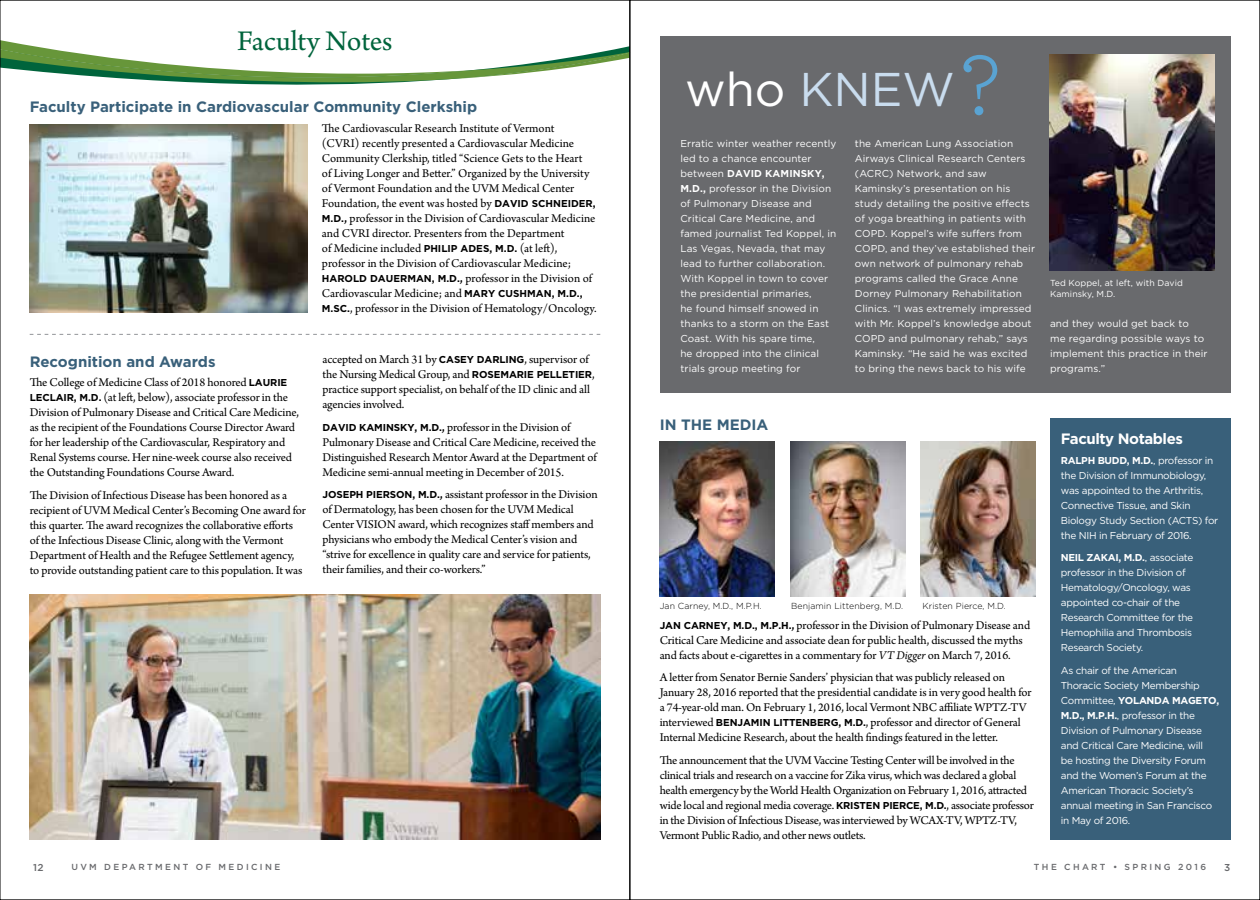
<style>
.page{position:relative;width:1260px;height:900px;background:#fff}
.page>*{position:absolute;margin:0;border:0;box-sizing:border-box;transform-origin:0 0}
.t1{font:47.25px "Gotham";color:#c9dcee}
.t2{font:30px "Arno Pro";letter-spacing:-.005em;color:#00643c}
.t3{font:700 15px "Gotham";color:#39607a}
.t4{font:700 15px "Gotham";letter-spacing:-.03em;color:#fff}
.t5{font:12.5px/15px "Arno Pro";letter-spacing:-.01em;color:#000}
.t6{font:10px/15px "Gotham";letter-spacing:.01em;color:#fff}
.t7{font:10px/15px "Gotham";letter-spacing:-.03em;color:#fff}
.t8{font:700 10px "Gotham";letter-spacing:-.01em;color:#000}
.t9{font:700 10px "Gotham";letter-spacing:-.03em;color:#fff}
.t10{font:500 10px "Gotham";color:#696a6d}
.t11{font:300 8.75px "Gotham";letter-spacing:.01em;color:#000}
.t12{font:500 8.75px "Gotham";letter-spacing:.27em;color:#696a6d}
.t13{font:8.75px/11.2px "Gotham";letter-spacing:.01em;color:#fff}
.s1{font-family:"Gotham";font-weight:700;font-size:10px}
.s2{font-weight:700}
.s3{color:#fff}
.s4{font-style:italic}
</style>
<div class="page">
<svg style="left:2px;top:40px;width:626px;height:45px"></svg>
<div style="left:660px;top:36px;width:570px;height:356px;background:#696a6d"></div>
<svg style="left:963px;top:55px;width:34px;height:60px"></svg>
<img style="left:1049px;top:55px;width:165px;height:216px">
<div style="left:1050px;top:419px;width:180px;height:421px;background:#39607a"></div>
<img style="left:920px;top:441px;width:115px;height:155px">
<img style="left:660px;top:441px;width:114px;height:155px">
<img style="left:791px;top:441px;width:114px;height:155px">
<img style="left:30px;top:124px;width:278px;height:188px">
<img style="left:30px;top:594px;width:570px;height:246px">
<svg style="left:30px;top:334px;width:570px;height:1px"></svg>
<h2 class="t2" style="left:237px;top:24px;width:157px">Faculty Notes</h2>
<p class="t3" style="left:30px;top:98px;width:449px">FACULTY PARTICIPATE IN CARDIOVASCULAR COMMUNITY CLERKSHIP</p>
<p class="t5" style="left:322px;top:121px;width:269px">The Cardiovascular Research Institute of Vermont (CVRI) recently presented a Cardiovascular Medicine Community Clerkship, titled “Science Gets to the Heart of Living Longer and Better.” Organized by the University of Vermont Foundation and the UVM Medical Center Foundation, the event was hosted by <span class="s1">DAVID</span></p>
<p class="t8" style="left:532px;top:197px;width:37px">SCHNEIDER</p>
<p class="t8" style="left:593px;top:197px;width:4px">,</p>
<p class="t5" style="left:322px;top:211px;width:275px"><span class="s1">M.D.</span><span class="s2">,</span> professor in the Division of Cardiovascular Medicine and CVRI director. Presenters from the Department<br>of Medicine included <span class="s1">PHILIP</span></p>
<p class="t5" style="left:322px;top:241px;width:251px;text-indent:167px"><span class="s1">, M.D.</span> (at left), professor in the Division of Cardiovascular Medicine;</p>
<p class="t8" style="left:322px;top:272px;width:16px">HAROLD</p>
<p class="t8" style="left:370px;top:272px;width:17px">DAUERMA</p>
<p class="t8" style="left:461px;top:242px;width:16px">ADES</p>
<p class="t5" style="left:322px;top:271px;width:272px;text-indent:102px"><span class="s1">N, M.D.</span><span class="s2">,</span> professor in the Division of<br>Cardiovascular Medicine; and <span class="s1">MARY CUSHMA</span></p>
<p class="t8" style="left:544px;top:287px;width:40px">N, M.D.,</p>
<p class="t5" style="left:322px;top:301px;width:276px"><span class="s1">M.SC .</span>, professor in the Division of Hematology/Oncology.</p>
<p class="t3" style="left:30px;top:353px;width:187px">RECOGNITION AND AWARDS</p>
<p class="t5" style="left:30px;top:376px;width:233px">The College of Medicine Class of 2018 honored <span class="s1">LAURIE</span></p>
<p class="t8" style="left:30px;top:392px;width:14px">LECLAIR</p>
<p class="t5" style="left:30px;top:391px;width:271px;text-indent:44px"><span class="s1">, M.D.</span> (at left, below), associate professor in the Division of Pulmonary Disease and Critical Care Medicine, as the recipient of the Foundations Course Director Award for her leadership of the Cardiovascular, Respiratory and Renal Systems course. Her nine-week course also received the Outstanding Foundations Course Award.</p>
<p class="t5" style="left:30px;top:488px;width:278px">The Division of Infectious Disease has been honored as a recipient of UVM Medical Center’s Becoming One award for this quarter. The award recognizes the collaborative efforts<br>of the Infectious Disease Clinic, along with the Vermont Department of Health and the Refugee Settlement agency, to provide outstanding patient care to this population. It was</p>
<p class="t5" style="left:323px;top:352px;width:132px">accepted on March 31 by <span class="s1">CASE</span></p>
<p class="t8" style="left:467px;top:354px;width:25px">Y DARLI</p>
<p class="t5" style="left:509px;top:352px;width:81px"><span class="s1">NG</span>, supervisor of</p>
<p class="t5" style="left:323px;top:367px;width:165px">the Nursing Medical Group, and <span class="s1">ROSEMARIE</span></p>
<p class="t8" style="left:537px;top:369px;width:14px">PELLETIER</p>
<p class="t5" style="left:592px;top:367px;width:4px">,</p>
<p class="t5" style="left:323px;top:382px;width:269px">practice support specialist, on behalf of the ID clinic and all agencies involved.</p>
<p class="t8" style="left:322px;top:421px;width:16px">DAVID</p>
<p class="t8" style="left:359px;top:421px;width:8px">KAMI</p>
<p class="t5" style="left:323px;top:420px;width:276px;text-indent:64px"><span class="s1">NSKY, M.D.</span><span class="s2">,</span> professor in the Division of Pulmonary Disease and Critical Care Medicine, received the Distinguished Research Mentor Award at the Department of Medicine semi-annual meeting in December of 2015.</p>
<p class="t8" style="left:322px;top:489px;width:14px">JOSEPH</p>
<p class="t8" style="left:366px;top:489px;width:14px">PIERSO</p>
<p class="t5" style="left:322px;top:487px;width:277px;text-indent:82px"><span class="s1">N, M.D.</span><span class="s2">,</span> assistant professor in the Division of Dermatology, has been chosen for the UVM Medical Center VISION award, which recognizes staff members and physicians who embody the Medical Center’s vision and “strive for excellence in quality care and service for patients, their families, and their co-workers.”</p>
<p class="t10" style="left:33px;top:861px;width:12px">12</p>
<p class="t12" style="left:71px;top:861px;width:210px">UVM DEPARTMENT OF MEDICINE</p>
<h1 class="t1" style="left:685px;top:63px;width:271px"><span class="s3">who</span> KN EW</h1>
<p class="t6" style="left:680px;top:136px;width:158px">Erratic winter weather recently led to a chance encounter between <span class="s2">DAVID</span></p>
<p class="t6" style="left:855px;top:136px;width:182px">the American Lung Association<br>Airways Clinical Research Centers (ACRC) N etwork, and saw<br>Kaminsky’s presentation on his study detailing the positive effects of yoga breathing in patients with<br>COPD. Koppel’s wife suffers from<br>COPD, and they’ve established their own network of pulmonary rehab programs called the Grace Anne<br>Dorney Pulmonary Rehabilitation<br>Clinics. “I was extremely impressed with Mr. Koppel’s knowledge about<br>COPD and pulmonary rehab,” says<br>Kaminsky. “He said he was excited to bring the news back to his wife</p>
<p class="t6" style="left:680px;top:166px;width:157px;text-indent:112px"><span class="s2">NSKY,<br>M.D.,</span> professor in the Division of Pulmonary Disease and<br>Critical Care Medicine, and famed journalist Ted Koppel, in<br>Las Vegas, N evada, that may lead to further collaboration.<br>With Koppel in town to cover the presidential primaries,<br>he found himself snowed in thanks to a storm on the East<br>Coast. With his spare time,<br>he dropped into the clinical trials group meeting for</p>
<p class="t9" style="left:765px;top:168px;width:8px">KAMI</p>
<p class="t13" style="left:1050px;top:277px;width:134px">Ted Koppel, at left, with David<br>Kaminsky, M.D.</p>
<p class="t6" style="left:1050px;top:316px;width:159px">and they would get back to<br>me regarding possible ways to implement this practice in their programs.”</p>
<p class="t3" style="left:660px;top:416px;width:110px">IN THE MEDIA</p>
<p class="t11" style="left:660px;top:601px;width:104px">Jan Carney, M.D., M.P.H.</p>
<p class="t11" style="left:791px;top:601px;width:114px">Benjamin Littenberg, M.D.</p>
<p class="t11" style="left:922px;top:601px;width:85px">Kristen Pierce, M.D.</p>
<p class="t5" style="left:660px;top:618px;width:372px"><span class="s1">JA N CAR NEY, M.D., M.P.H.</span><span class="s2">,</span> professor in the Division of Pulmonary Disease and<br>Critical Care Medicine and associate dean for public health, discussed the myths and facts about e-cigarettes in a commentary for <span class="s4">VT Digger</span> on March 7, 2016.</p>
<p class="t5" style="left:660px;top:670px;width:373px">A letter from Senator Bernie Sanders’ physician that was publicly released on January 28, 2016 reported that the presidential candidate is in very good health for a 74-year-old man. On February 1, 2016, local Vermont NBC affiliate WPTZ-TV interviewed <span class="s1">BENJAMI</span></p>
<p class="t5" style="left:660px;top:715px;width:363px;text-indent:179px"><span class="s1">, M.D.</span>, professor and director of General<br>Internal Medicine Research, about the health findings featured in the letter.</p>
<p class="t5" style="left:660px;top:753px;width:369px">The announcement that the UVM Vaccine Testing Center will be involved in the clinical trials and research on a vaccine for Zika virus, which was declared a global health emergency by the World Health Organization on February 1, 2016, attracted wide local and regional media coverage. <span class="s1">KRISTE</span></p>
<p class="t8" style="left:763px;top:717px;width:24px">N LITTE</p>
<p class="t8" style="left:802px;top:717px;width:16px">NBERG</p>
<p class="t5" style="left:660px;top:798px;width:376px;text-indent:260px"><span class="s1">, M.D.</span>, associate professor in the Division of Infectious Disease, was interviewed by WCAX-TV, WPTZ-TV,<br>Vermont Public Radio, and other news outlets.</p>
<p class="t8" style="left:872px;top:799px;width:24px">N PIERCE</p>
<p class="t4" style="left:1061px;top:430px;width:124px">FACULTY NOTABLES</p>
<p class="t9" style="left:1061px;top:455px;width:15px">RALPH</p>
<p class="t9" style="left:1098px;top:455px;width:16px">BUDD</p>
<p class="t7" style="left:1061px;top:453px;width:159px;text-indent:66px"><span class="s2">, M.D.</span>, professor in the Division of I mmunobiology, was appointed to the Arthritis,<br>Connective Tissue, and Skin<br>Biology Study Section (ACTS) for the NI H in February of 2016.</p>
<p class="t9" style="left:1061px;top:552px;width:7px">NEIL</p>
<p class="t7" style="left:1061px;top:550px;width:134px;text-indent:26px"><span class="s2">ZAKAI, M.D.</span>, associate professor in the Division of<br>Hematology/Oncology, was appointed co-chair of the<br>Research Committee for the<br>Hemophilia and Thrombosis<br>Research Society.</p>
<p class="t7" style="left:1061px;top:663px;width:140px">As chair of the American<br>Thoracic Society Membership<br>Committee, <span class="s2">YOLA</span></p>
<p class="t9" style="left:1147px;top:695px;width:42px">NDA MAGETO</p>
<p class="t9" style="left:1216px;top:695px;width:4px">,</p>
<p class="t7" style="left:1061px;top:708px;width:153px"><span class="s2">M.D., M.P.H.</span>, professor in the<br>Division of Pulmonary Disease and Critical Care Medicine, will be hosting the Diversity Forum and the Women’s Forum at the<br>American Thoracic Society’s annual meeting in San Francisco in May of 2016.</p>
<p class="t12" style="left:1034px;top:861px;width:174px">THE CHART • SPRING 2016</p>
<p class="t10" style="left:1224px;top:861px;width:8px">3</p>
</div>
